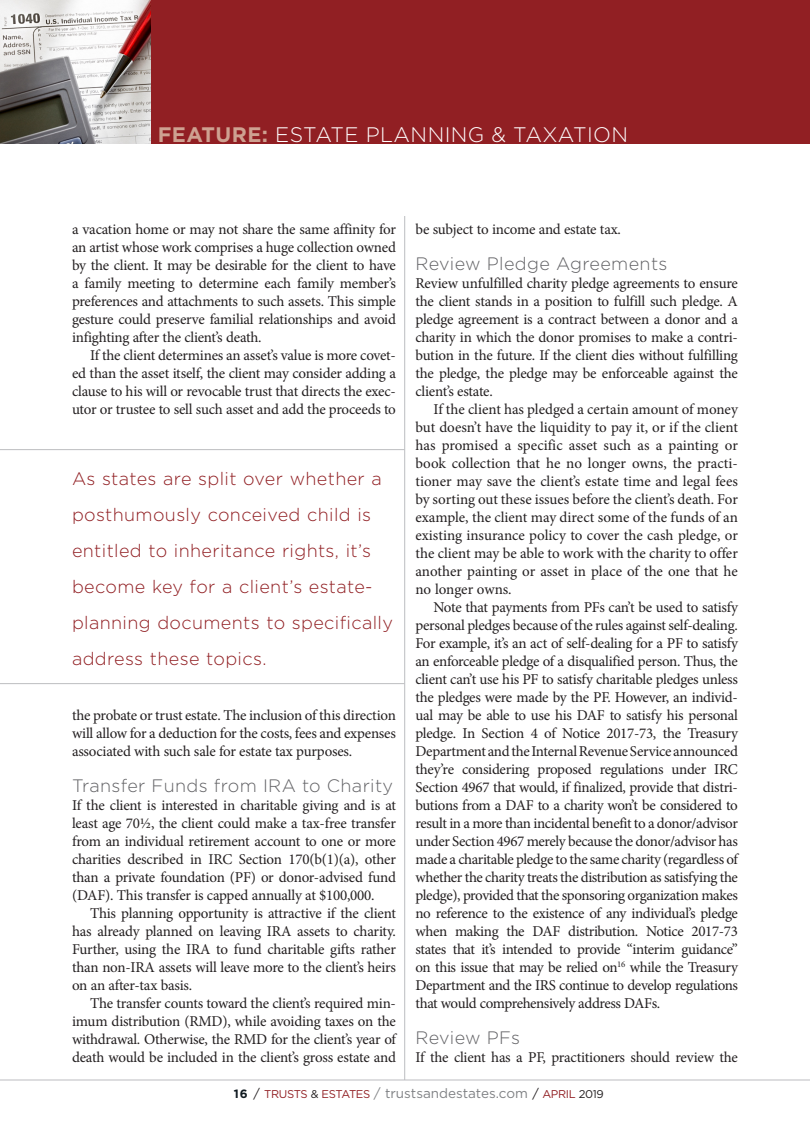
<style>
.page{position:relative;width:810px;height:1134px;background:#fff}
.page>*{position:absolute;margin:0;border:0;box-sizing:border-box;transform-origin:0 0}
.t1{font:300 21px "Gotham";letter-spacing:.02em;color:#fff}
.Callout{font:300 18px/36px "Gotham";letter-spacing:.02em;color:#911f23}
.Subhead{font:300 18px "Gotham";letter-spacing:.02em;color:#636366}
.BODY__Minion{font:15px/18px "Minion Pro";letter-spacing:-.015em;color:#231f20;text-align:justify}
.BODY__NO_INDENT{font:15px/18px "Minion Pro";letter-spacing:-.015em;color:#231f20;text-align:justify}
.t2{font:13.5px "Gotham";color:#808285}
.s1{font-weight:700;color:#cea191}
.s2{font-weight:700;font-size:12px;color:#101a21}
.s3{font-size:12.75px;color:#231f20}
.s4{font-size:11.25px;color:#911f23}
.s5{font-size:11.25px;color:#231f20}
</style>
<div class="page">
<div style="left:0;top:0;width:810px;height:144px;background:#911f23"></div>
<img style="left:0;top:0;width:150px;height:144px">
<hr style="left:0;top:1080px;width:810px;height:1px;background:#bcbdc0">
<hr style="left:404px;top:216px;width:1px;height:864px;background:#bcbdc0">
<hr style="left:0;top:683px;width:405px;height:1px;background:#bcbdc0">
<hr style="left:0;top:449px;width:405px;height:1px;background:#bcbdc0">
<p class="t1" style="left:158px;top:121px;width:472px"><span class="s1">FEATURE:</span> ESTATE PLANNING &amp; TAXATION</p>
<p class="BODY__NO_INDENT" style="left:72px;top:220px;width:325px">a vacation home or may not share the same affinity for an artist whose work comprises a huge collection owned by the client. It may be desirable for the client to have a family meeting to determine each family member’s preferences and attachments to such assets. This simple gesture could preserve familial relationships and avoid infighting after the client’s death.</p>
<p class="BODY__Minion" style="left:72px;top:346px;width:325px;text-indent:18px">If the client determines an asset’s value is more covet&shy;ed than the asset itself, the client may consider adding a clause to his will or revocable trust that directs the exec&shy;utor or trustee to sell such asset and add the proceeds to</p>
<p class="Callout" style="left:72px;top:461px;width:323px">As states are split over whether a posthumously conceived child is entitled to inheritance rights, it’s become key for a client’s estate&shy;planning documents to specifically address these topics.</p>
<p class="BODY__Minion" style="left:72px;top:706px;width:325px">the probate or trust estate. The inclusion of this direction will allow for a deduction for the costs, fees and expenses associated with such sale for estate tax purposes.</p>
<p class="Subhead" style="left:72px;top:774px;width:323px">Transfer Funds from IRA to Charity</p>
<p class="BODY__NO_INDENT" style="left:72px;top:796px;width:326px">If the client is interested in charitable giving and is at least age 70½, the client could make a tax-free transfer from an individual retirement account to one or more charities described in IRC Section 170(b(1)(a), other than a private foundation (PF) or donor-advised fund (DAF). This transfer is capped annually at $100,000.</p>
<p class="BODY__Minion" style="left:72px;top:904px;width:325px;text-indent:18px">This planning opportunity is attractive if the client has already planned on leaving IRA assets to charity.<br>Further, using the IRA to fund charitable gifts rather than non-IRA assets will leave more to the client’s heirs on an after-tax basis.</p>
<p class="BODY__Minion" style="left:72px;top:994px;width:325px;text-indent:18px">The transfer counts toward the client’s required min&shy;imum distribution (RMD), while avoiding taxes on the withdrawal. Otherwise, the RMD for the client’s year of death would be included in the client’s gross estate and</p>
<p class="BODY__Minion" style="left:416px;top:220px;width:207px">be subject to income and estate tax.</p>
<p class="Subhead" style="left:416px;top:252px;width:254px">Review Pledge Agreements</p>
<p class="BODY__NO_INDENT" style="left:416px;top:274px;width:324px">Review unfulfilled charity pledge agreements to ensure the client stands in a position to fulfill such pledge. A pledge agreement is a contract between a donor and a charity in which the donor promises to make a contri&shy;bution in the future. If the client dies without fulfilling the pledge, the pledge may be enforceable against the client’s estate.</p>
<p class="BODY__Minion" style="left:416px;top:400px;width:324px;text-indent:18px">If the client has pledged a certain amount of money but doesn’t have the liquidity to pay it, or if the client has promised a specific asset such as a painting or book collection that he no longer owns, the practi&shy;tioner may save the client’s estate time and legal fees by sorting out these issues before the client’s death. For example, the client may direct some of the funds of an existing insurance policy to cover the cash pledge, or the client may be able to work with the charity to offer another painting or asset in place of the one that he no longer owns.</p>
<p class="BODY__Minion" style="left:416px;top:598px;width:324px;text-indent:18px">Note that payments from PFs can’t be used to satisfy personal pledges because of the rules against self-dealing.<br>For example, it’s an act of self-dealing for a PF to satisfy an enforceable pledge of a disqualified person. Thus, the client can’t use his PF to satisfy charitable pledges unless the pledges were made by the PF. However, an individ&shy;ual may be able to use his DAF to satisfy his personal pledge. In Section 4 of Notice 2017-73, the Treasury Department and the Internal Revenue Service announced they’re considering proposed regulations under IRC Section 4967 that would, if finalized, provide that distri&shy;butions from a DAF to a charity won’t be considered to result in a more than incidental benefit to a donor/advisor under Section 4967 merely because the donor/advisor has made a charitable pledge to the same charity (regardless of whether the charity treats the distribution as satisfying the pledge), provided that the sponsoring organization makes no reference to the existence of any individual’s pledge when making the DAF distribution. Notice 2017-73 states that it’s intended to provide “interim guidance” on this issue that may be relied on<sup>16</sup> while the Treasury Department and the IRS continue to develop regulations that would comprehensively address DAFs.</p>
<p class="Subhead" style="left:416px;top:1026px;width:106px">Review PFs</p>
<p class="BODY__NO_INDENT" style="left:416px;top:1048px;width:324px">If the client has a PF, practitioners should review the</p>
<p class="t2" style="left:234px;top:1085px;width:372px"><span class="s2">16</span> <span class="s3">/</span> <span class="s4">TRUSTS</span> <span class="s5">&amp;</span> <span class="s4">ESTATES</span> / trustsandestates.com <span class="s3">/</span> <span class="s4">APRIL</span> <span class="s5">2019</span></p>
</div>
